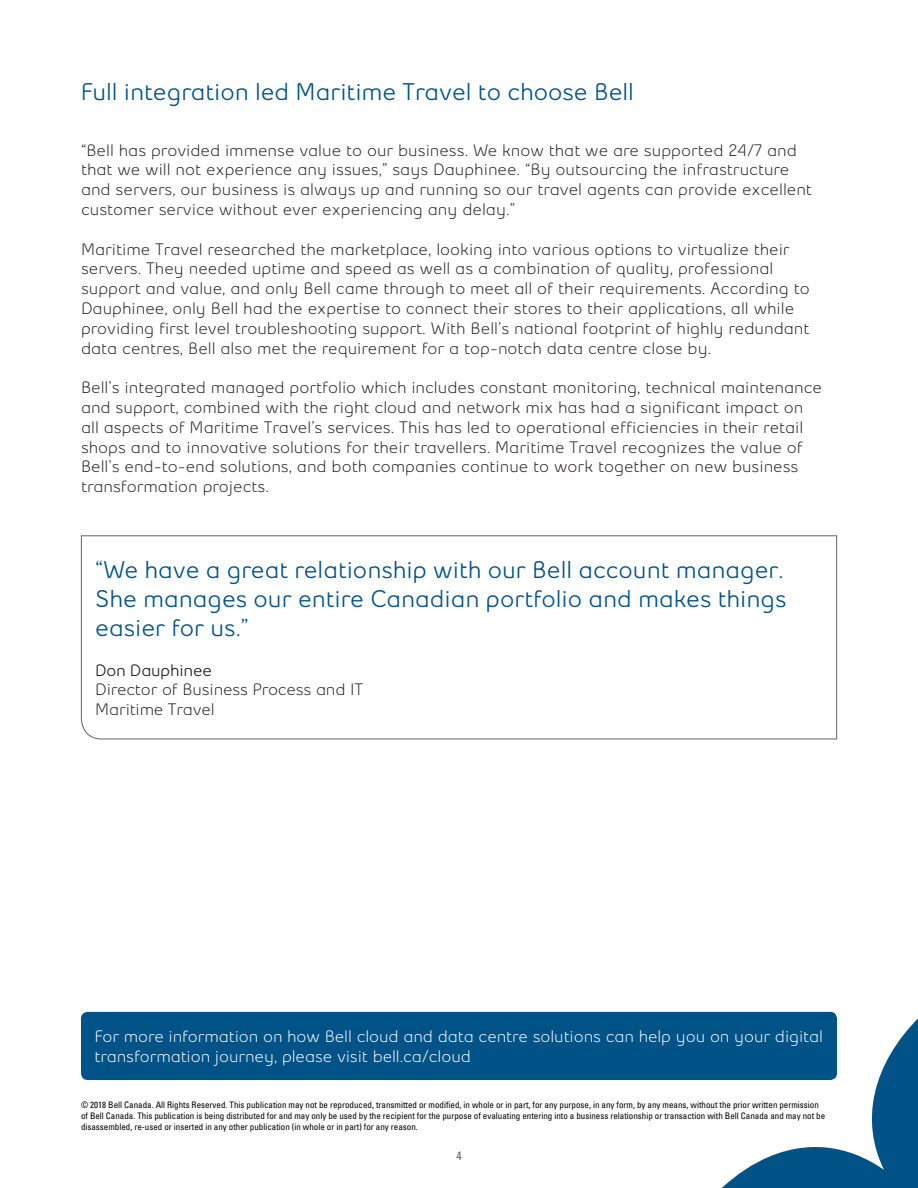
<style>
.page{position:relative;width:918px;height:1188px;background:#fff}
.page>*{position:absolute;margin:0;border:0;box-sizing:border-box;transform-origin:0 0}
.Bell_Second_Title{font:600 24px "Bell Slim";color:#005287}
.Bell_Body_Text{font:500 16.5px/19.8px "Bell Slim";color:#231f20}
.Bell_Body_Text-2{font:500 16.5px/19.8px "Bell Slim";letter-spacing:-.005em;color:#fff}
.Bell_Body_Text-3{font:600 16.5px "Bell Slim";letter-spacing:-.01em;color:#231f20}
.t1{font:condensed 12px "Univers LT Std";color:#636366}
.t2{font:condensed 9px/10.8px "Univers LT Std";color:#000}
</style>
<div class="page">
<svg style="left:667px;top:1011px;width:251px;height:177px"></svg>
<div style="left:81px;top:1012px;width:756px;height:68px;background:#005287;border-radius:7px"></div>
<svg style="left:81px;top:535px;width:756px;height:205px"></svg>
<p class="Bell_Second_Title" style="left:81px;top:77px;width:555px">Full integration led Maritime Travel to choose Bell</p>
<p class="Bell_Body_Text" style="left:81px;top:140px;width:732px">“Bell has provided immense value to our business. We know that we are supported 24/7 and that we will not experience any issues,” says Dauphinee. “By outsourcing the infrastructure and servers, our business is always up and running so our travel agents can provide excellent customer service without ever experiencing any delay.”</p>
<p class="Bell_Body_Text" style="left:81px;top:239px;width:730px">Maritime Travel researched the marketplace, looking into various options to virtualize their servers. They needed uptime and speed as well as a combination of quality, professional support and value, and only Bell came through to meet all of their requirements. According to Dauphinee, only Bell had the expertise to connect their stores to their applications, all while providing first level troubleshooting support. With Bell’s national footprint of highly redundant data centres, Bell also met the requirement for a top-notch data centre close by.</p>
<p class="Bell_Body_Text" style="left:81px;top:378px;width:743px">Bell’s integrated managed portfolio which includes constant monitoring, technical maintenance and support, combined with the right cloud and network mix has had a significant impact on all aspects of Maritime Travel’s services. This has led to operational efficiencies in their retail shops and to innovative solutions for their travellers. Maritime Travel recognizes the value of Bell’s end-to-end solutions, and both companies continue to work together on new business transformation projects.</p>
<p class="Bell_Second_Title" style="left:95px;top:556px;width:690px">“We have a great relationship with our Bell account manager.</p>
<p class="Bell_Second_Title" style="left:95px;top:584px;width:693px">She manages our entire Canadian portfolio and makes things</p>
<p class="Bell_Second_Title" style="left:95px;top:613px;width:155px">easier for us.”</p>
<p class="Bell_Body_Text-3" style="left:95px;top:660px;width:118px">Don Dauphinee</p>
<p class="Bell_Body_Text" style="left:95px;top:680px;width:269px">Director of Business Process and IT</p>
<p class="Bell_Body_Text" style="left:95px;top:700px;width:121px">Maritime Travel</p>
<p class="Bell_Body_Text-2" style="left:94px;top:1027px;width:730px">For more information on how Bell cloud and data centre solutions can help you on your digital transformation journey, please visit bell.ca/cloud</p>
<p class="t2" style="left:81px;top:1099px;width:746px">© 2018 Bell Canada. All Rights Reserved. This publication may not be reproduced, transmitted or modified, in whole or in part, for any purpose, in any form, by any means, without the prior written permission of Bell Canada. This publication is being distributed for and may only be used by the recipient for the purpose of evaluating entering into a business relationship or transaction with Bell Canada and may not be disassembled, re-used or inserted in any other publication (in whole or in part) for any reason.</p>
<p class="t1" style="left:456px;top:1148px;width:7px">4</p>
</div>
